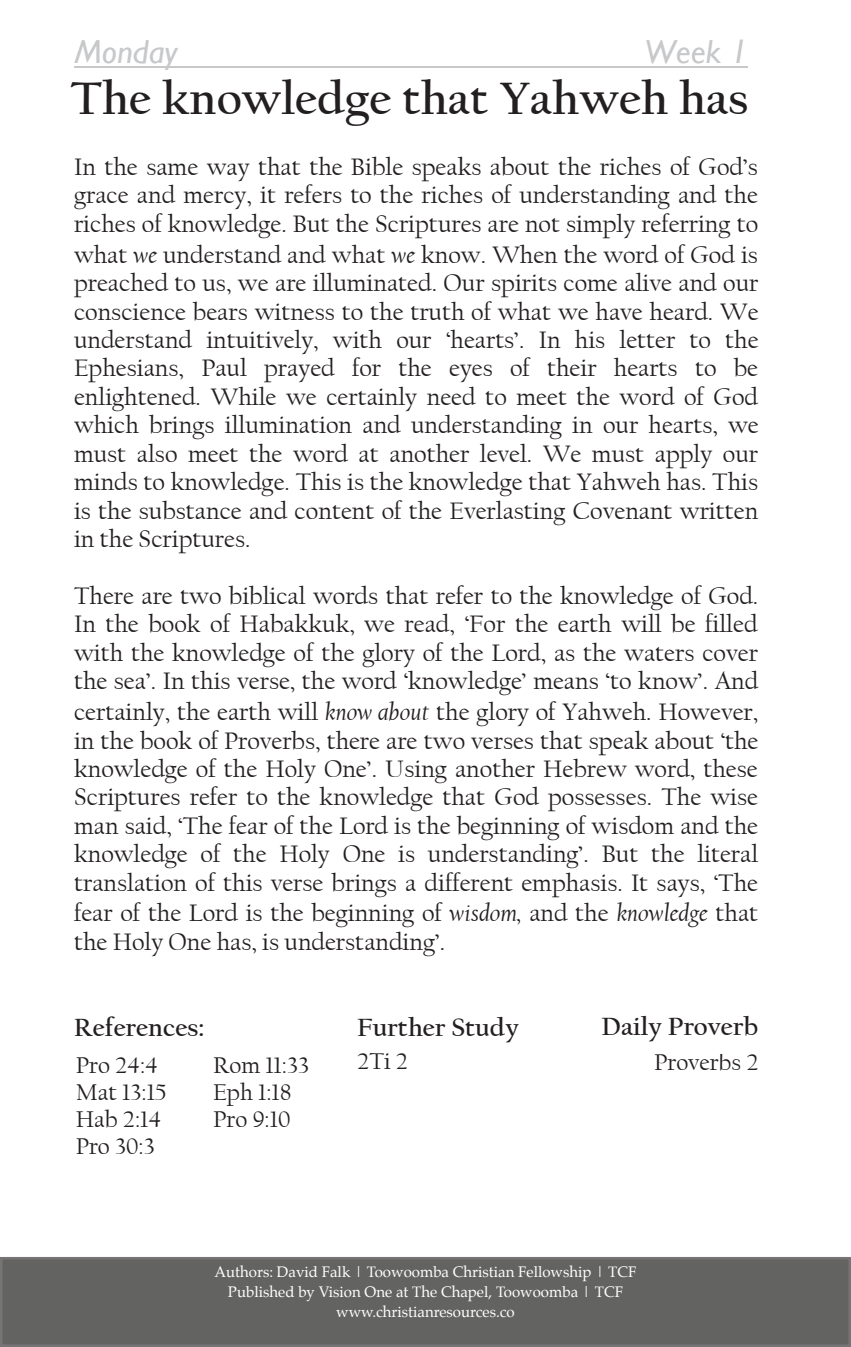
<style>
.page{position:relative;width:851px;height:1347px;background:#fff}
.page>*{position:absolute;margin:0;border:0;box-sizing:border-box;transform-origin:0 0}
.t1{font:700 47.5px "Californian FB";color:#231f20}
.t2{font:italic 33.25px "Gill Sans";color:#c7c8ca}
.t3{font:700 26.25px "Californian FB";color:#231f20}
.t4{font:25px/28.5px "Californian FB";color:#231f20;text-align:justify}
.t5{font:24px "Californian FB";color:#231f20}
.t6{font:15px/20px "Palatino";color:#fff;text-align:center}
.s1{font-style:italic}
</style>
<div class="page">
<div style="left:1px;top:1258px;width:848px;height:87px;background:#636462"></div>
<svg style="left:0;top:1257px;width:1px;height:89px"></svg>
<hr style="left:74px;top:66px;width:673px;height:2px;background:#c7c8ca">
<h2 class="t2" style="left:74px;top:33px;width:104px">Monday</h2>
<h2 class="t2" style="left:644px;top:33px;width:105px">Week 1</h2>
<h1 class="t1" style="left:71px;top:71px;width:679px">The knowledge that Yahweh has</h1>
<p class="t4" style="left:74px;top:153px;width:685px">In the same way that the Bible speaks about the riches of God’s grace and mercy, it refers to the riches of understanding and the riches of knowledge. But the Scriptures are not simply referring to</p>
<p class="t4" style="left:74px;top:241px;width:686px">what <span class="s1">we</span> understand and what <span class="s1">we</span> know. When the word of God is preached to us, we are illuminated. Our spirits come alive and our conscience bears witness to the truth of what we have heard. We understand intuitively, with our ‘hearts’. In his letter to the Ephesians, Paul prayed for the eyes of their hearts to be enlightened. While we certainly need to meet the word of God which brings illumination and understanding in our hearts, we must also meet the word at another level. We must apply our minds to knowledge. This is the knowledge that Yahweh has. This is the substance and content of the Everlasting Covenant written in the Scriptures.</p>
<p class="t4" style="left:74px;top:581px;width:685px">There are two biblical words that refer to the knowledge of God.<br>In the book of Habakkuk, we read, ‘For the earth will be filled with the knowledge of the glory of the Lord, as the waters cover the sea’. In this verse, the word ‘knowledge’ means ‘to know’. And</p>
<p class="t4" style="left:74px;top:698px;width:685px">certainly, the earth will <span class="s1">know about</span> the glory of Yahweh. However, in the book of Proverbs, there are two verses that speak about ‘the knowledge of the Holy One’. Using another Hebrew word, these Scriptures refer to the knowledge that God possesses. The wise man said, ‘The fear of the Lord is the beginning of wisdom and the knowledge of the Holy One is understanding’. But the literal translation of this verse brings a different emphasis. It says, ‘The</p>
<p class="t4" style="left:74px;top:899px;width:685px">fear of the Lord is the beginning of <span class="s1">wisdom,</span> and the <span class="s1">knowledge</span> that the Holy One has, is understanding’.</p>
<p class="t3" style="left:357px;top:1012px;width:163px">Further Study</p>
<p class="t3" style="left:74px;top:1012px;width:132px">References:</p>
<p class="t3" style="left:601px;top:1012px;width:158px">Daily Proverb</p>
<p class="t5" style="left:76px;top:1051px;width:84px">Pro 24:4</p>
<p class="t5" style="left:213px;top:1051px;width:98px">Rom 11:33</p>
<p class="t5" style="left:76px;top:1078px;width:92px">Mat 13:15</p>
<p class="t5" style="left:213px;top:1078px;width:80px">Eph 1:18</p>
<p class="t5" style="left:76px;top:1106px;width:87px">Hab 2:14</p>
<p class="t5" style="left:213px;top:1106px;width:79px">Pro 9:10</p>
<p class="t5" style="left:76px;top:1133px;width:80px">Pro 30:3</p>
<p class="t5" style="left:357px;top:1047px;width:52px">2Ti 2</p>
<p class="t5" style="left:654px;top:1048px;width:106px">Proverbs 2</p>
<p class="t6" style="left:214px;top:1261px;width:423px">Authors: David Falk | Toowoomba Christian Fellowship | TCF<br>Published by Vision One at The Chapel, Toowoomba | TCF www.christianresources.co</p>
</div>
